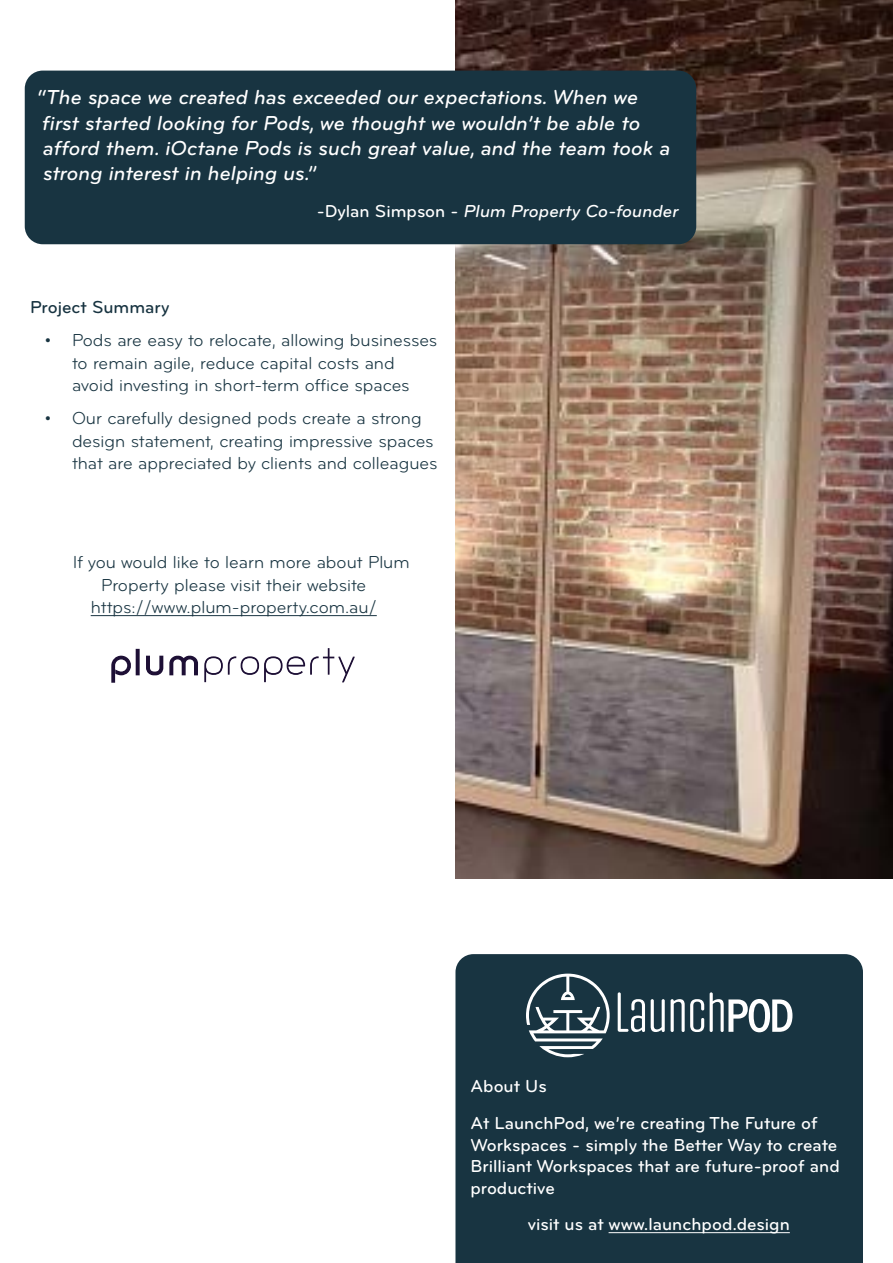
<style>
.page{position:relative;width:893px;height:1263px;background:#fff}
.page>*{position:absolute;margin:0;border:0;box-sizing:border-box;transform-origin:0 0}
.t1{font:italic 500 21px/25.2px "Bryant";color:#fff}
.t2{font:18px/22.5px "Bryant";color:#183441}
.t3{font:500 18px/21.6px "Bryant";color:#fff}
.t4{font:italic 500 18px "Bryant";color:#fff}
.t5{font:500 18px "Bryant";color:#183441}
.s1{font-style:normal}
</style>
<div class="page">
<hr style="left:91px;top:615px;width:286px;height:1px;background:#183441">
<img style="left:455px;top:0;width:438px;height:878px">
<div style="left:25px;top:71px;width:671px;height:173px;background:#183441;border-radius:18px"></div>
<svg style="left:204px;top:648px;width:151px;height:34px"></svg>
<svg style="left:136px;top:649px;width:4px;height:26px"></svg>
<svg style="left:111px;top:650px;width:27px;height:33px"></svg>
<svg style="left:146px;top:656px;width:17px;height:19px"></svg>
<svg style="left:169px;top:655px;width:29px;height:20px"></svg>
<div style="left:455px;top:954px;width:408px;height:309px;background:#183441"></div>
<hr style="left:609px;top:1232px;width:181px;height:1px;background:#fff">
<svg style="left:526px;top:974px;width:84px;height:83px"></svg>
<svg style="left:618px;top:992px;width:27px;height:40px"></svg>
<svg style="left:651px;top:999px;width:14px;height:33px"></svg>
<svg style="left:671px;top:999px;width:33px;height:33px"></svg>
<svg style="left:710px;top:992px;width:82px;height:40px"></svg>
<p class="t1" style="left:37px;top:85px;width:635px">“The space we created has exceeded our expectations. When we first started looking for Pods, we thought we wouldn’t be able to afford them. iOctane Pods is such great value, and the team took a strong interest in helping us.”</p>
<p class="t4" style="left:317px;top:200px;width:364px"><span class="s1">-Dylan Simpson -</span> Plum Property Co-founder</p>
<p class="t5" style="left:30px;top:296px;width:141px">Project Summary</p>
<p class="t2" style="left:72px;top:329px;width:367px;text-indent:-27px">• Pods are easy to relocate, allowing businesses to remain agile, reduce capital costs and avoid investing in short-term office spaces</p>
<p class="t2" style="left:72px;top:407px;width:367px;text-indent:-27px">• Our carefully designed pods create a strong design statement, creating impressive spaces that are appreciated by clients and colleagues</p>
<p class="t2" style="left:73px;top:551px;width:338px">If you would like to learn more about Plum</p>
<p class="t2" style="left:101px;top:574px;width:267px">Property please visit their website</p>
<p class="t2" style="left:91px;top:596px;width:288px">https://www.plum-property.com.au/</p>
<p class="t3" style="left:470px;top:1068px;width:349px;line-height:36.6px">About Us<br>At LaunchPod, we’re creating The Future of</p>
<p class="t3" style="left:470px;top:1134px;width:371px">Workspaces - simply the Better Way to create<br>Brilliant Workspaces that are future-proof and productive</p>
<p class="t3" style="left:528px;top:1213px;width:264px">visit us at www.launchpod.design</p>
</div>
